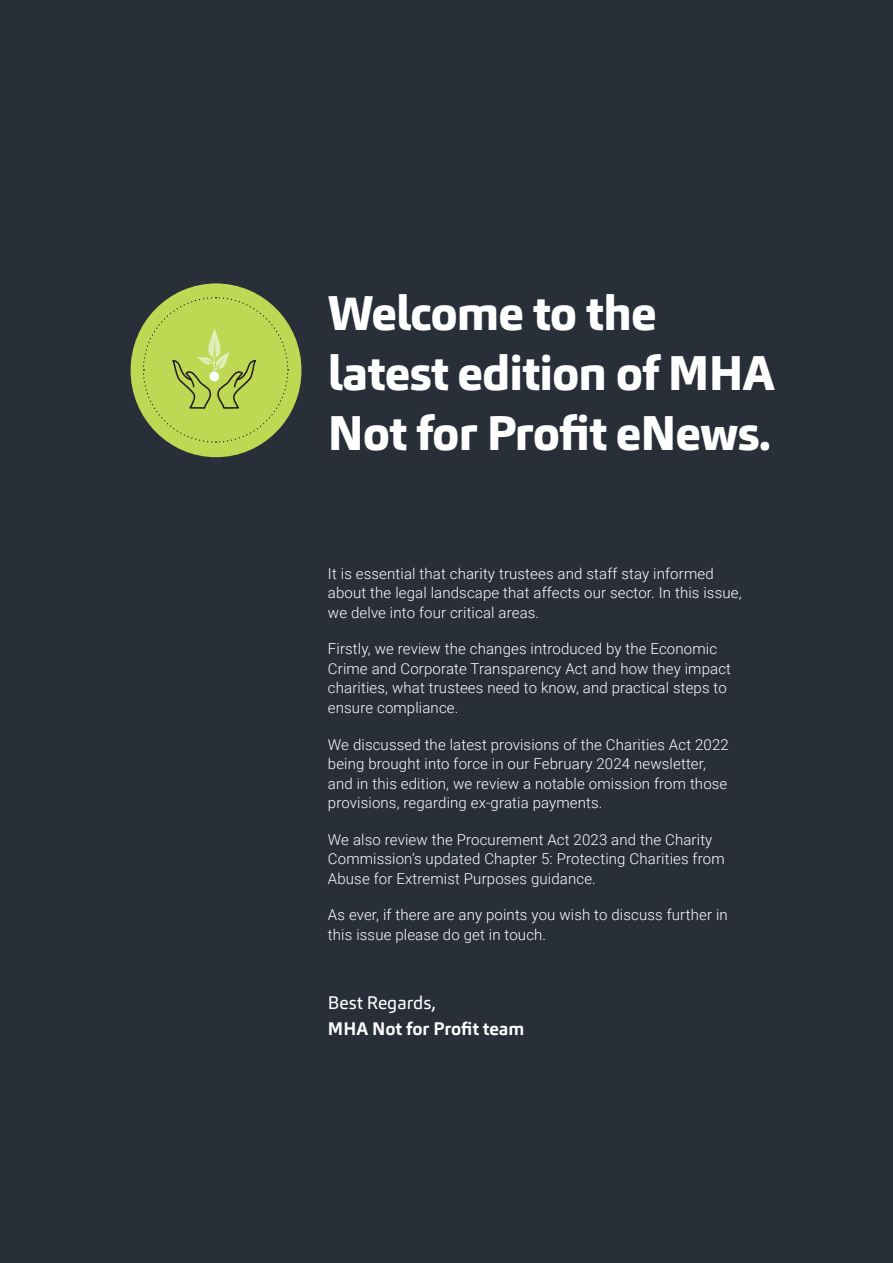
<style>
.page{position:relative;width:893px;height:1263px;background:#282f39}
.page>*{position:absolute;margin:0;border:0;box-sizing:border-box;transform-origin:0 0}
.t1{font:800 48px/60px "Carnac";letter-spacing:-.02em;color:#fff}
.t2{font:700 18px "Carnac";color:#fff}
.t3{font:18px "Carnac";color:#fff}
.t4{font:300 15px/19.5px "Roboto";letter-spacing:.01em;color:#fff}
</style>
<div class="page">
<div style="left:131px;top:283px;width:170px;height:174px;background:#bfd854;border-radius:50%"></div>
<svg style="left:142px;top:296px;width:147px;height:147px"></svg>
<p class="t1" style="left:328px;top:283px;width:449px">Welcome to the latest edition of MHA<br>Not for Profit eNews.</p>
<p class="t4" style="left:328px;top:563px;width:415px">It is essential that charity trustees and staff stay informed about the legal landscape that affects our sector. In this issue, we delve into four critical areas.</p>
<p class="t4" style="left:328px;top:639px;width:405px">Firstly, we review the changes introduced by the Economic Crime and Corporate Transparency Act and how they impact charities, what trustees need to know, and practical steps to ensure compliance.</p>
<p class="t4" style="left:328px;top:734px;width:402px">We discussed the latest provisions of the Charities Act 2022 being brought into force in our February 2024 newsletter, and in this edition, we review a notable omission from those provisions, regarding ex-gratia payments.</p>
<p class="t4" style="left:328px;top:829px;width:398px">We also review the Procurement Act 2023 and the Charity<br>Commission’s updated Chapter 5: Protecting Charities from<br>Abuse for Extremist Purposes guidance.</p>
<p class="t4" style="left:328px;top:904px;width:401px">As ever, if there are any points you wish to discuss further in this issue please do get in touch.</p>
<p class="t3" style="left:328px;top:991px;width:109px">Best Regards,</p>
<p class="t2" style="left:328px;top:1017px;width:198px">MHA Not for Profit team</p>
</div>
